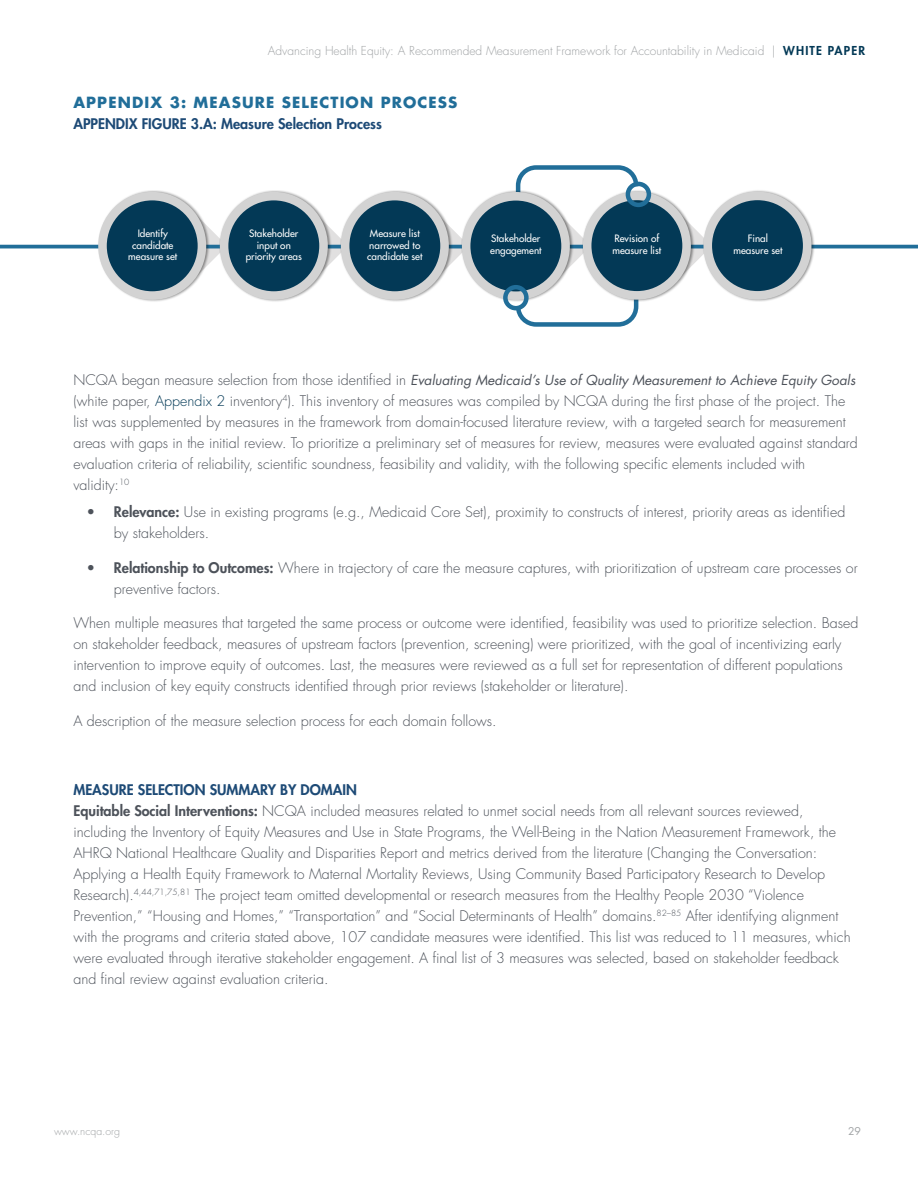
<style>
.page{position:relative;width:918px;height:1188px;background:#fff}
.page>*{position:absolute;margin:0;border:0;box-sizing:border-box;transform-origin:0 0}
.t1{font:700 15px "Futura Std";letter-spacing:.075em;color:#216e99}
.t2{font:300 14.25px/21px "Futura Std";color:#4d525a}
.t3{font:800 14.25px "Futura Std";color:#1d4a76}
.t4{font:italic 13.5px "Futura Std";color:#4d525a}
.t5{font:300 12px "Futura Std";color:#a0a3a5}
.t6{font:300 10.5px "Futura Std";color:#a0a3a5}
.t7{font:10.5px "Futura Std";color:#a0a3a5}
.t8{font:500 9.9px/11.9px "Futura Std";color:#fff;text-align:center}
.s1{font-weight:800;color:#033956}
.s2{font-weight:300;font-style:normal;font-size:14.25px}
.s3{color:#033956}
.s4{font-weight:800}
.s5{font-weight:800;color:#1d4a76}
</style>
<div class="page">
<div style="left:516px;top:165px;width:122px;height:162px;border:4px solid #216e99;border-radius:18px"></div>
<svg style="left:574px;top:229px;width:8px;height:33px"></svg>
<svg style="left:453px;top:230px;width:8px;height:32px"></svg>
<svg style="left:332px;top:230px;width:8px;height:32px"></svg>
<svg style="left:210px;top:229px;width:9px;height:34px"></svg>
<hr style="left:0;top:245px;width:918px;height:3px;background:#216e99">
<svg style="left:504px;top:303px;width:24px;height:6px"></svg>
<svg style="left:626px;top:186px;width:76px;height:76px"></svg>
<div style="left:702px;top:190px;width:113px;height:112px;background:#000;opacity:.42"></div>
<div style="left:703px;top:192px;width:108px;height:108px;background:#d3d3d3;border-radius:50%"></div>
<div style="left:582px;top:190px;width:113px;height:112px;background:#000;opacity:.42"></div>
<div style="left:583px;top:192px;width:108px;height:108px;background:#d3d3d3;border-radius:50%"></div>
<div style="left:461px;top:190px;width:113px;height:113px;background:#000;opacity:.42"></div>
<div style="left:462px;top:192px;width:108px;height:108px;background:#d3d3d3;border-radius:50%"></div>
<div style="left:340px;top:190px;width:113px;height:113px;background:#000;opacity:.42"></div>
<div style="left:341px;top:192px;width:108px;height:108px;background:#d3d3d3;border-radius:50%"></div>
<div style="left:219px;top:190px;width:113px;height:113px;background:#000;opacity:.42"></div>
<div style="left:220px;top:192px;width:108px;height:108px;background:#d3d3d3;border-radius:50%"></div>
<div style="left:97px;top:190px;width:113px;height:113px;background:#000;opacity:.42"></div>
<div style="left:98px;top:192px;width:108px;height:108px;background:#d3d3d3;border-radius:50%"></div>
<div style="left:107px;top:200px;width:91px;height:91px;background:#033956;border-radius:50%"></div>
<div style="left:228px;top:200px;width:91px;height:91px;background:#033956;border-radius:50%"></div>
<div style="left:349px;top:200px;width:91px;height:91px;background:#033956;border-radius:50%"></div>
<div style="left:470px;top:201px;width:91px;height:90px;background:#033956;border-radius:50%"></div>
<div style="left:591px;top:200px;width:91px;height:91px;background:#033956;border-radius:50%"></div>
<div style="left:712px;top:200px;width:91px;height:91px;background:#033956;border-radius:50%"></div>
<div style="left:626px;top:182px;width:25px;height:25px;border:4px solid #216e99;border-radius:50%"></div>
<div style="left:503px;top:285px;width:26px;height:25px;border:4px solid #216e99;border-radius:50%"></div>
<p class="t5" style="left:268px;top:43px;width:599px">Advancing Health Equity: A Recommended Measurement Framework for Accountability in Medicaid | <span class="s1">WHITE PAPER</span></p>
<p class="t1" style="left:73px;top:93px;width:386px">APPENDIX 3: MEASURE SELECTION PROCESS</p>
<p class="t3" style="left:73px;top:115px;width:310px">APPENDIX FIGURE 3.A: Measure Selection Process</p>
<p class="t8" style="left:128px;top:227px;width:51px">Identify candidate measure set</p>
<p class="t8" style="left:246px;top:227px;width:58px">Stakeholder input on priority areas</p>
<p class="t8" style="left:367px;top:227px;width:57px;text-align:left">Measure list narrowed to candidate set</p>
<p class="t8" style="left:490px;top:232px;width:53px;text-align:left">Stakeholder engagement</p>
<p class="t8" style="left:612px;top:232px;width:50px;text-align:left">Revision of measure list</p>
<p class="t8" style="left:733px;top:232px;width:51px">Final measure set</p>
<p class="t4" style="left:73px;top:372px;width:784px"><span class="s2">NCQA began measure selection from those identified in</span> Evaluating Medicaid’s Use of Quality Measurement to Achieve Equity Goals</p>
<p class="t2" style="left:73px;top:391px;width:786px">(white paper, <span class="s3">Appendix 2</span> inventory<sup>4</sup>). This inventory of measures was compiled by NCQA during the first phase of the project. The list was supplemented by measures in the framework from domain-focused literature review, with a targeted search for measurement areas with gaps in the initial review. To prioritize a preliminary set of measures for review, measures were evaluated against standard evaluation criteria of reliability, scientific soundness, feasibility and validity, with the following specific elements included with validity:<sup>10</sup></p>
<p class="t2" style="left:114px;top:502px;width:733px;text-indent:-27px"><span class="s4">• Relevance:</span> Use in existing programs (e.g., Medicaid Core Set), proximity to constructs of interest, priority areas as identified by stakeholders.</p>
<p class="t2" style="left:114px;top:557px;width:745px;text-indent:-27px"><span class="s4">• Relationship to Outcomes:</span> Where in trajectory of care the measure captures, with prioritization of upstream care processes or preventive factors.</p>
<p class="t2" style="left:73px;top:613px;width:786px">When multiple measures that targeted the same process or outcome were identified, feasibility was used to prioritize selection. Based on stakeholder feedback, measures of upstream factors (prevention, screening) were prioritized, with the goal of incentivizing early intervention to improve equity of outcomes. Last, the measures were reviewed as a full set for representation of different populations and inclusion of key equity constructs identified through prior reviews (stakeholder or literature).</p>
<p class="t2" style="left:73px;top:710px;width:425px">A description of the measure selection process for each domain follows.</p>
<p class="t2" style="left:73px;top:779px;width:779px"><span class="s5">MEASURE SELECTION SUMMARY BY DOMAIN<br></span><span class="s4">Equitable Social Interventions:</span> NCQA included measures related to unmet social needs from all relevant sources reviewed, including the Inventory of Equity Measures and Use in State Programs, the Well-Being in the Nation Measurement Framework, the AHRQ National Healthcare Quality and Disparities Report and metrics derived from the literature (Changing the Conversation:<br>Applying a Health Equity Framework to Maternal Mortality Reviews, Using Community Based Participatory Research to Develop Research).<sup>4,44,71,75,81</sup> The project team omitted developmental or research measures from the Healthy People 2030 “Violence Prevention,” “Housing and Homes,” “Transportation” and “Social Determinants of Health” domains.<sup>82–85</sup> After identifying alignment with the programs and criteria stated above, 107 candidate measures were identified. This list was reduced to 11 measures, which were evaluated through iterative stakeholder engagement. A final list of 3 measures was selected, based on stakeholder feedback and final review against evaluation criteria.</p>
<p class="t6" style="left:54px;top:1124px;width:68px">www.ncqa.org</p>
<p class="t7" style="left:848px;top:1124px;width:14px">29</p>
</div>
